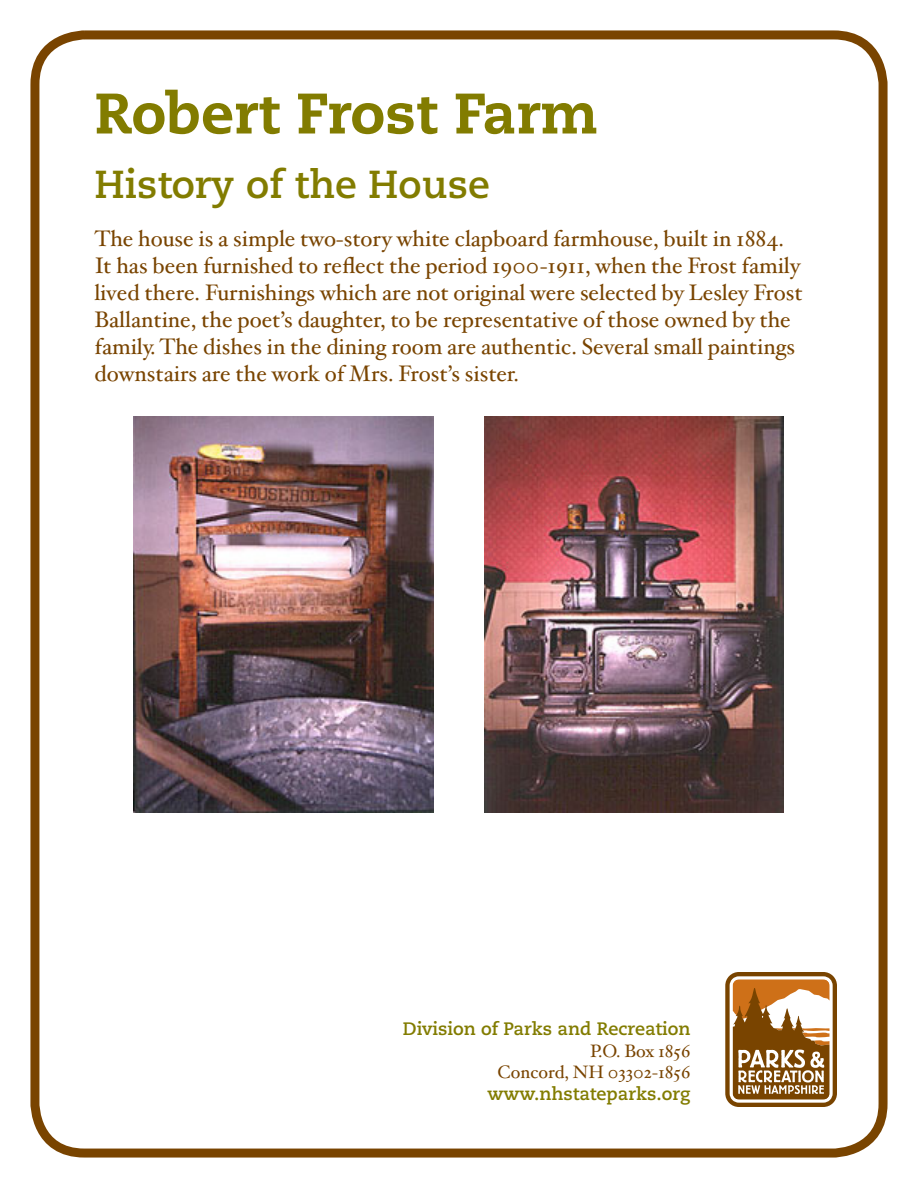
<style>
.page{position:relative;width:918px;height:1188px;background:#fff}
.page>*{position:absolute;margin:0;border:0;box-sizing:border-box;transform-origin:0 0}
.t1{font:800 57px "Caecilia LT";color:#827c00}
.t2{font:700 39px "Caecilia LT";color:#827c00}
.t3{font:22.5px/27px "Hoefler Txt";color:#794400}
.t4{font:700 18px "Caecilia LT";color:#827c00}
.t5{font:18px "Hoefler Txt";color:#794400}
</style>
<div class="page">
<div style="left:30px;top:30px;width:858px;height:1128px;border:9px solid #794400;border-radius:50px"></div>
<svg style="left:725px;top:972px;width:112px;height:135px"></svg>
<img style="left:484px;top:416px;width:300px;height:396px">
<img style="left:134px;top:416px;width:300px;height:396px">
<p class="t1" style="left:94px;top:78px;width:505px">Robert Frost Farm</p>
<p class="t2" style="left:94px;top:162px;width:397px">History of the House</p>
<p class="t3" style="left:94px;top:225px;width:710px">The house is a simple two-story white clapboard farmhouse, built in 1884.<br>It has been furnished to reflect the period 1900-1911, when the Frost family lived there. Furnishings which are not original were selected by Lesley Frost Ballantine, the poet’s daughter, to be representative of those owned by the family. The dishes in the dining room are authentic. Several small paintings downstairs are the work of Mrs. Frost’s sister.</p>
<p class="t4" style="left:403px;top:1018px;width:289px">Division of Parks and Recreation</p>
<p class="t5" style="left:590px;top:1039px;width:102px">P.O. Box 1856</p>
<p class="t5" style="left:498px;top:1061px;width:194px">Concord, NH 03302-1856</p>
<p class="t4" style="left:488px;top:1083px;width:204px">www.nhstateparks.org</p>
</div>
